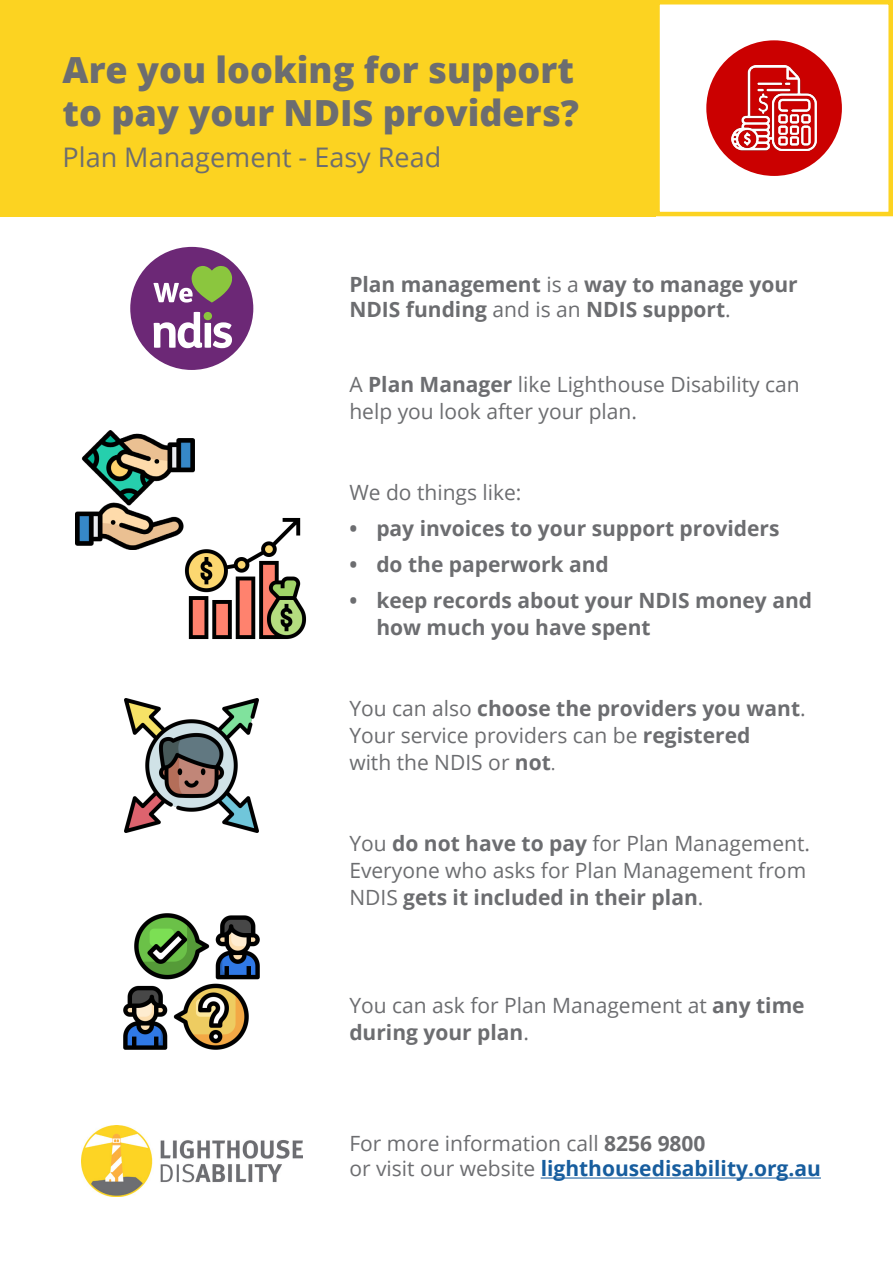
<style>
.page{position:relative;width:893px;height:1263px;background:#fff}
.page>*{position:absolute;margin:0;border:0;box-sizing:border-box;transform-origin:0 0}
.t1{font:800 36px "Open Sans";color:#6c6d70}
.t2{font:27px "Open Sans";color:#6c6d70}
.t3{font:21px/27px "Open Sans";color:#6c6d70}
.t4{font:700 21px/25px "Open Sans";color:#6c6d70}
.s1{font-weight:400}
.s2{font-weight:700}
.s3{font-size:18px}
.s4{font-weight:700;color:#175d9e}
</style>
<div class="page">
<div style="left:0;top:0;width:655px;height:216px;background:#fcd321"></div>
<hr style="left:541px;top:1177px;width:280px;height:1px;background:#175d9e">
<img style="left:81px;top:1125px;width:221px;height:71px">
<div style="left:130px;top:247px;width:123px;height:123px;background:#6c2876;border-radius:50%"></div>
<svg style="left:153px;top:266px;width:79px;height:37px"></svg>
<svg style="left:154px;top:312px;width:78px;height:36px"></svg>
<div style="left:655px;top:0;width:238px;height:216px;border:4px solid #fcd321"></div>
<div style="left:706px;top:40px;width:136px;height:136px;background:#cb0000;border-radius:50%"></div>
<img style="left:732px;top:66px;width:84px;height:84px">
<img style="left:125px;top:698px;width:134px;height:134px">
<img style="left:123px;top:913px;width:137px;height:137px">
<img style="left:76px;top:431px;width:118px;height:118px">
<img style="left:184px;top:517px;width:123px;height:123px">
<p class="t1" style="left:63px;top:43px;width:513px">Are you looking for support</p>
<p class="t1" style="left:63px;top:86px;width:518px">to pay your NDIS providers?</p>
<p class="t2" style="left:63px;top:138px;width:380px">Plan Management - Easy Read</p>
<p class="t4" style="left:349px;top:271px;width:450px">Plan management <span class="s1">is a</span> way to manage your<br>NDIS funding <span class="s1">and is an</span> NDIS support<span class="s1">.</span></p>
<p class="t3" style="left:349px;top:370px;width:452px">A <span class="s2">Plan Manager</span> like Lighthouse Disability can help you look after your plan.</p>
<p class="t3" style="left:349px;top:478px;width:174px">We do things like:</p>
<p class="t4" style="left:349px;top:515px;width:432px">• pay invoices to your support providers</p>
<p class="t4" style="left:349px;top:551px;width:261px">• do the paperwork and</p>
<p class="t4" style="left:376px;top:586px;width:437px;line-height:27px;text-indent:-27px">• keep records about your NDIS money and how much you have spent</p>
<p class="t3" style="left:349px;top:694px;width:458px">You can also <span class="s2">choose the providers you want</span>.<br>Your service providers can be <span class="s2">registered<br></span>with the NDIS or <span class="s2">not</span><span class="s3">.</span></p>
<p class="t3" style="left:349px;top:829px;width:462px">You <span class="s2">do not have to pay</span> for Plan Management.<br>Everyone who asks for Plan Management from<br>NDIS <span class="s2">gets it included in their plan</span>.</p>
<p class="t3" style="left:349px;top:991px;width:457px">You can ask for Plan Management at <span class="s2">any time during your plan</span>.</p>
<p class="t3" style="left:349px;top:1130px;width:473px;line-height:25.2px">For more information call <span class="s2">8256 9800<br></span>or visit our website <span class="s4">lighthousedisability.org.au</span></p>
</div>
